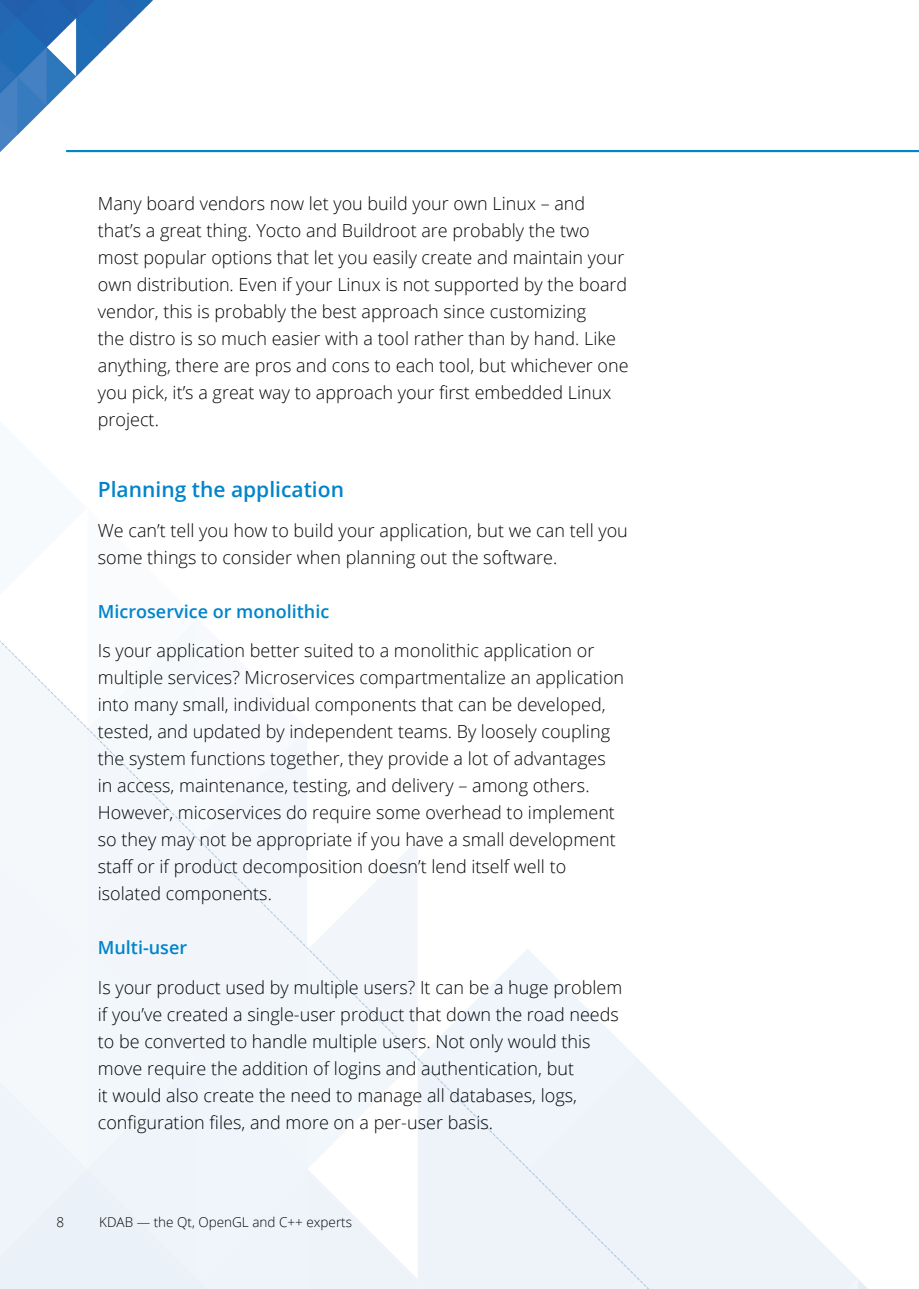
<style>
.page{position:relative;width:919px;height:1289px;background:#fff}
.page>*{position:absolute;margin:0;border:0;box-sizing:border-box;transform-origin:0 0}
.Section_Title{font:600 21px "Open Sans";color:#0084ca}
.Body_Text{font:300 18px/27px "Open Sans";color:#030505}
.Section_Subtitle{font:600 18px "Open Sans";color:#0084ca}
.t1{font:300 13.5px "Open Sans";color:#030505}
</style>
<div class="page">
<img style="left:0;top:640px;width:867px;height:648px">
<img style="left:0;top:0;width:180px;height:153px">
<hr style="left:66px;top:150px;width:852px;height:2px;background:#0084ca">
<p class="Body_Text" style="left:98px;top:189px;width:532px">Many board vendors now let you build your own Linux – and that’s a great thing. Yocto and Buildroot are probably the two most popular options that let you easily create and maintain your own distribution. Even if your Linux is not supported by the board vendor, this is probably the best approach since customizing<br>the distro is so much easier with a tool rather than by hand. Like anything, there are pros and cons to each tool, but whichever one you pick, it’s a great way to approach your first embedded Linux project.</p>
<p class="Section_Title" style="left:98px;top:475px;width:248px">Planning the application</p>
<p class="Body_Text" style="left:98px;top:516px;width:531px">We can’t tell you how to build your application, but we can tell you some things to consider when planning out the software.</p>
<p class="Section_Subtitle" style="left:98px;top:598px;width:233px">Microservice or monolithic</p>
<p class="Body_Text" style="left:98px;top:637px;width:528px">Is your application better suited to a monolithic application or multiple services? Microservices compartmentalize an application into many small, individual components that can be developed, tested, and updated by independent teams. By loosely coupling the system functions together, they provide a lot of advantages in access, maintenance, testing, and delivery – among others.<br>However, micoservices do require some overhead to implement so they may not be appropriate if you have a small development staff or if product decomposition doesn’t lend itself well to isolated components.</p>
<p class="Section_Subtitle" style="left:98px;top:935px;width:91px">Multi-user</p>
<p class="Body_Text" style="left:98px;top:973px;width:526px">Is your product used by multiple users? It can be a huge problem if you’ve created a single-user product that down the road needs to be converted to handle multiple users. Not only would this move require the addition of logins and authentication, but<br>it would also create the need to manage all databases, logs, configuration files, and more on a per-user basis.</p>
<p class="t1" style="left:56px;top:1212px;width:9px">8</p>
<p class="t1" style="left:99px;top:1212px;width:254px">KDAB — the Qt, OpenGL and C++ experts</p>
</div>
